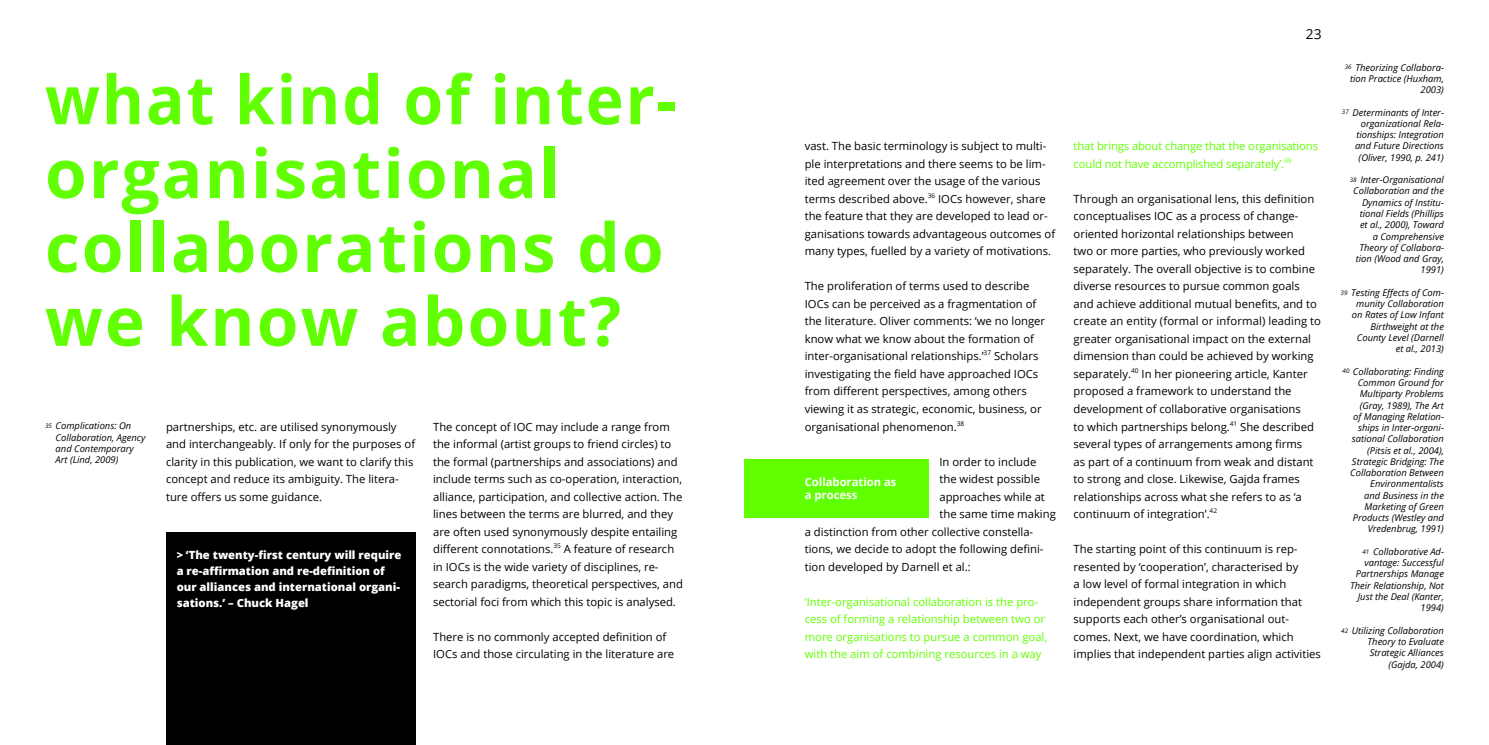
<style>
.page{position:relative;width:1489px;height:745px;background:#fff}
.page>*{position:absolute;margin:0;border:0;box-sizing:border-box;transform-origin:0 0}
.t1{font:700 67.5px/73.8px "Open Sans";letter-spacing:.03em;color:#60ff01;scale:.95 1}
.t2{font:13.75px "Open Sans";color:#000}
.t3{font:11.25px/17.5px "Open Sans";color:#000}
.t4{font:11.25px/17.5px "Open Sans";color:#60ff01}
.t5{font:800 11.25px/16.2px "Open Sans";color:#fff}
.t6{font:700 11.25px/13.8px "Open Sans";color:#fff}
.t7{font:italic 9.38px/11.2px "Open Sans";color:#000;text-align:right}
.s1{font-size:6.25px}
</style>
<div class="page">
<div style="left:744px;top:458px;width:184px;height:59px;background:#60ff01"></div>
<div style="left:166px;top:532px;width:249px;height:212px;background:#000"></div>
<h1 class="t1" style="left:45px;top:61px;width:667px">what kind of inter&shy;organisational collaborations do we know about?</h1>
<p class="t7" style="left:56px;top:420px;width:91px;text-align:left;text-indent:-11px"><span class="s1">35</span> Complications: On<br>Collaboration, Agency and Contemporary<br>Art (Lind, 2009)</p>
<p class="t3" style="left:166px;top:417px;width:251px">partnerships, etc. are utilised synonymously and interchangeably. If only for the purposes of clarity in this publication, we want to clarify this concept and reduce its ambiguity. The litera&shy;ture offers us some guidance.</p>
<p class="t5" style="left:177px;top:545px;width:226px">&gt; ‘The twenty-first century will require a re-affirmation and re-definition of our alliances and international organi&shy;sations.’ – Chuck Hagel</p>
<p class="t3" style="left:433px;top:417px;width:251px">The concept of IOC may include a range from the informal (artist groups to friend circles) to the formal (partnerships and associations) and include terms such as co-operation, interaction, alliance, participation, and collective action. The lines between the terms are blurred, and they are often used synonymously despite entailing different connotations.<sup>35</sup> A feature of research in IOCs is the wide variety of disciplines, re&shy;search paradigms, theoretical perspectives, and sectorial foci from which this topic is analysed.</p>
<p class="t3" style="left:433px;top:627px;width:242px">There is no commonly accepted definition of<br>IOCs and those circulating in the literature are</p>
<p class="t2" style="left:1305px;top:24px;width:17px">23</p>
<p class="t3" style="left:804px;top:137px;width:252px">vast. The basic terminology is subject to multi&shy;ple interpretations and there seems to be lim&shy;ited agreement over the usage of the various terms described above.<sup>36</sup> IOCs however, share the feature that they are developed to lead or&shy;ganisations towards advantageous outcomes of many types, fuelled by a variety of motivations.</p>
<p class="t3" style="left:804px;top:277px;width:242px">The proliferation of terms used to describe IOCs can be perceived as a fragmentation of the literature. Oliver comments: ‘we no longer know what we know about the formation of inter-organisational relationships.’<sup>37</sup> Scholars investigating the field have approached IOCs from different perspectives, among others viewing it as strategic, economic, business, or organisational phenomenon.<sup>38</sup></p>
<p class="t3" style="left:939px;top:452px;width:98px">In order to include</p>
<p class="t3" style="left:939px;top:469px;width:102px">the widest possible</p>
<p class="t3" style="left:939px;top:487px;width:107px">approaches while at</p>
<p class="t3" style="left:939px;top:504px;width:118px">the same time making</p>
<p class="t3" style="left:804px;top:522px;width:230px">a distinction from other collective constella-</p>
<p class="t3" style="left:804px;top:539px;width:240px">tions, we decide to adopt the following defini-</p>
<p class="t3" style="left:804px;top:557px;width:167px">tion developed by Darnell et al.:</p>
<p class="t4" style="left:804px;top:592px;width:244px">‘Inter-organisational collaboration is the pro&shy;cess of forming a relationship between two or more organisations to pursue a common goal, with the aim of combining resources in a way</p>
<p class="t6" style="left:804px;top:474px;width:93px">Collaboration as a process</p>
<p class="t4" style="left:1073px;top:137px;width:246px">that brings about change that the organisations could not have accomplished separately’.<sup>39</sup></p>
<p class="t3" style="left:1073px;top:189px;width:249px">Through an organisational lens, this definition conceptualises IOC as a process of change&shy;oriented horizontal relationships between<br>two or more parties, who previously worked separately. The overall objective is to combine diverse resources to pursue common goals and achieve additional mutual benefits, and to create an entity (formal or informal) leading to greater organisational impact on the external dimension than could be achieved by working separately.<sup>40</sup> In her pioneering article, Kanter proposed a framework to understand the development of collaborative organisations<br>to which partnerships belong.<sup>41</sup> She described several types of arrangements among firms<br>as part of a continuum from weak and distant to strong and close. Likewise, Gajda frames relationships across what she refers to as ‘a continuum of integration’.<sup>42</sup></p>
<p class="t3" style="left:1073px;top:539px;width:249px">The starting point of this continuum is rep&shy;resented by ‘cooperation’, characterised by<br>a low level of formal integration in which independent groups share information that supports each other’s organisational out&shy;comes. Next, we have coordination, which implies that independent parties align activities</p>
<p class="t7" style="left:1344px;top:61px;width:101px"><span class="s1">36</span> Theorizing Collabora&shy;tion Practice (Huxham,<br>2003)</p>
<p class="t7" style="left:1341px;top:106px;width:103px"><span class="s1">37</span> Determinants of Inter&shy;organizational Rela&shy;tionships: Integration and Future Directions (Oliver, 1990, p. 241)</p>
<p class="t7" style="left:1349px;top:174px;width:96px"><span class="s1">38</span> Inter-Organisational<br>Collaboration and the<br>Dynamics of Institu&shy;tional Fields (Phillips<br>et al., 2000), Toward<br>a Comprehensive<br>Theory of Collabora&shy;tion (Wood and Gray,<br>1991)</p>
<p class="t7" style="left:1340px;top:286px;width:105px"><span class="s1">39</span> Testing Effects of Com&shy;munity Collaboration<br>on Rates of Low Infant<br>Birthweight at the<br>County Level (Darnell<br>et al., 2013)</p>
<p class="t7" style="left:1342px;top:365px;width:103px"><span class="s1">40</span> Collaborating: Finding<br>Common Ground for<br>Multiparty Problems (Gray, 1989), The Art<br>of Managing Relation&shy;ships in Inter-organi&shy;sational Collaboration (Pitsis et al., 2004),<br>Strategic Bridging: The<br>Collaboration Between<br>Environmentalists<br>and Business in the<br>Marketing of Green<br>Products (Westley and<br>Vredenbrug, 1991)</p>
<p class="t7" style="left:1349px;top:545px;width:95px"><span class="s1">41</span> Collaborative Ad&shy;vantage: Successful<br>Partnerships Manage<br>Their Relationship, Not<br>Just the Deal (Kanter,<br>1994)</p>
<p class="t7" style="left:1340px;top:624px;width:104px"><span class="s1">42</span> Utilizing Collaboration<br>Theory to Evaluate<br>Strategic Alliances (Gajda, 2004)</p>
</div>
